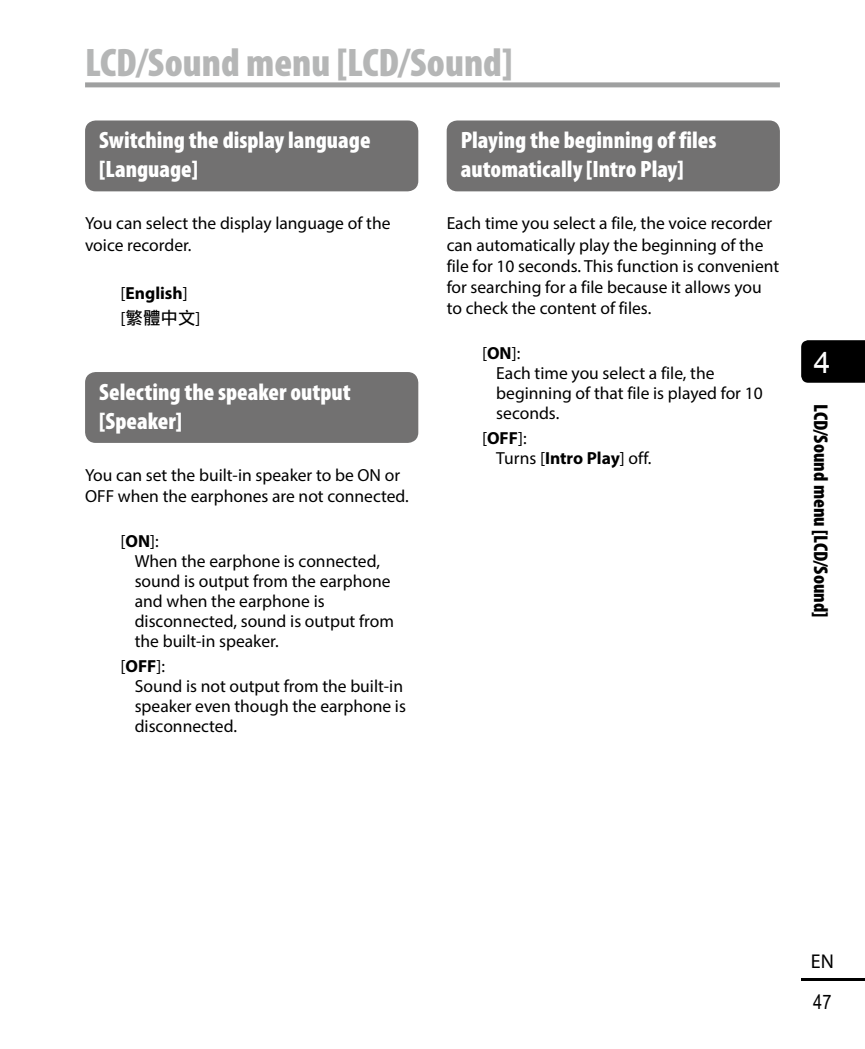
<style>
.page{position:relative;width:865px;height:1049px;background:#fff}
.page>*{position:absolute;margin:0;border:0;box-sizing:border-box;transform-origin:0 0}
.t1{font:900 condensed 40px "Myriad Pro";color:#b5b6b6}
.t2{font:30px "Arial";color:#fff}
.t3{font:900 condensed 23.75px/28.8px "Myriad Pro";color:#fff}
.t4{font:900 condensed 20px "Myriad Pro";color:#000}
.t5{font:20px "Arial Narrow";color:#000}
.t6{font:20px "Myriad Pro";color:#000}
.t7{font:17.5px/20px "Myriad Pro";color:#000}
.t8{font:700 17.5px "Myriad Pro";color:#000}
.t9{font:17.5px "DF Hei W5 A";color:#000}
.s1{font-weight:400}
.s2{font-family:"Myriad Pro"}
.s3{font-weight:700}
</style>
<div class="page">
<div style="left:801px;top:340px;width:64px;height:43px;background:#000"></div>
<hr style="left:801px;top:978px;width:64px;height:3px;background:#000">
<div style="left:85px;top:82px;width:695px;height:5px;background:#9fa0a0"></div>
<div style="left:85px;top:120px;width:333px;height:71px;background:#727171;border-radius:11px"></div>
<div style="left:85px;top:372px;width:333px;height:71px;background:#727171;border-radius:11px"></div>
<div style="left:446px;top:120px;width:334px;height:71px;background:#727171;border-radius:11px"></div>
<h1 class="t1" style="left:85px;top:37px;width:429px">LCD/Sound menu [LCD/Sound]</h1>
<h3 class="t3" style="left:99px;top:125px;width:273px">Switching the display language [Language]</h3>
<p class="t7" style="left:85px;top:212px;width:307px;line-height:21.2px">You can select the display language of the voice recorder.</p>
<p class="t8" style="left:120px;top:282px;width:69px"><span class="s1">[</span>English<span class="s1">]</span></p>
<p class="t9" style="left:120px;top:309px;width:81px"><span class="s2">[</span>繁體中⽂<span class="s2">]</span></p>
<h3 class="t3" style="left:99px;top:377px;width:253px">Selecting the speaker output [Speaker]</h3>
<p class="t7" style="left:85px;top:464px;width:325px;line-height:21.2px">You can set the built-in speaker to be ON or<br>OFF when the earphones are not connected.</p>
<p class="t7" style="left:135px;top:531px;width:261px;text-indent:-14px">[<span class="s3">ON</span>]:<br>When the earphone is connected, sound is output from the earphone and when the earphone is disconnected, sound is output from the built-in speaker.</p>
<p class="t7" style="left:135px;top:656px;width:273px;text-indent:-14px">[<span class="s3">OFF</span>]:<br>Sound is not output from the built-in speaker even though the earphone is disconnected.</p>
<h3 class="t3" style="left:461px;top:125px;width:257px">Playing the beginning of files automatically [Intro Play]</h3>
<p class="t7" style="left:446px;top:212px;width:334px;line-height:21.2px">Each time you select a file, the voice recorder can automatically play the beginning of the file for 10 seconds. This function is convenient for searching for a file because it allows you to check the content of files.</p>
<p class="t7" style="left:496px;top:343px;width:268px;text-indent:-14px">[<span class="s3">ON</span>]:<br>Each time you select a file, the beginning of that file is played for 10 seconds.</p>
<p class="t7" style="left:496px;top:428px;width:157px;text-indent:-14px">[<span class="s3">OFF</span>]:<br>Turns [<span class="s3">Intro Play</span>] off.</p>
<h2 class="t2" style="left:814px;top:343px;width:18px">4</h2>
<p class="t4" style="left:833px;top:404px;width:215px;rotate:90deg">LCD/Sound menu [LCD/Sound]</p>
<p class="t6" style="left:811px;top:948px;width:25px">EN</p>
<p class="t5" style="left:813px;top:988px;width:20px">47</p>
</div>
